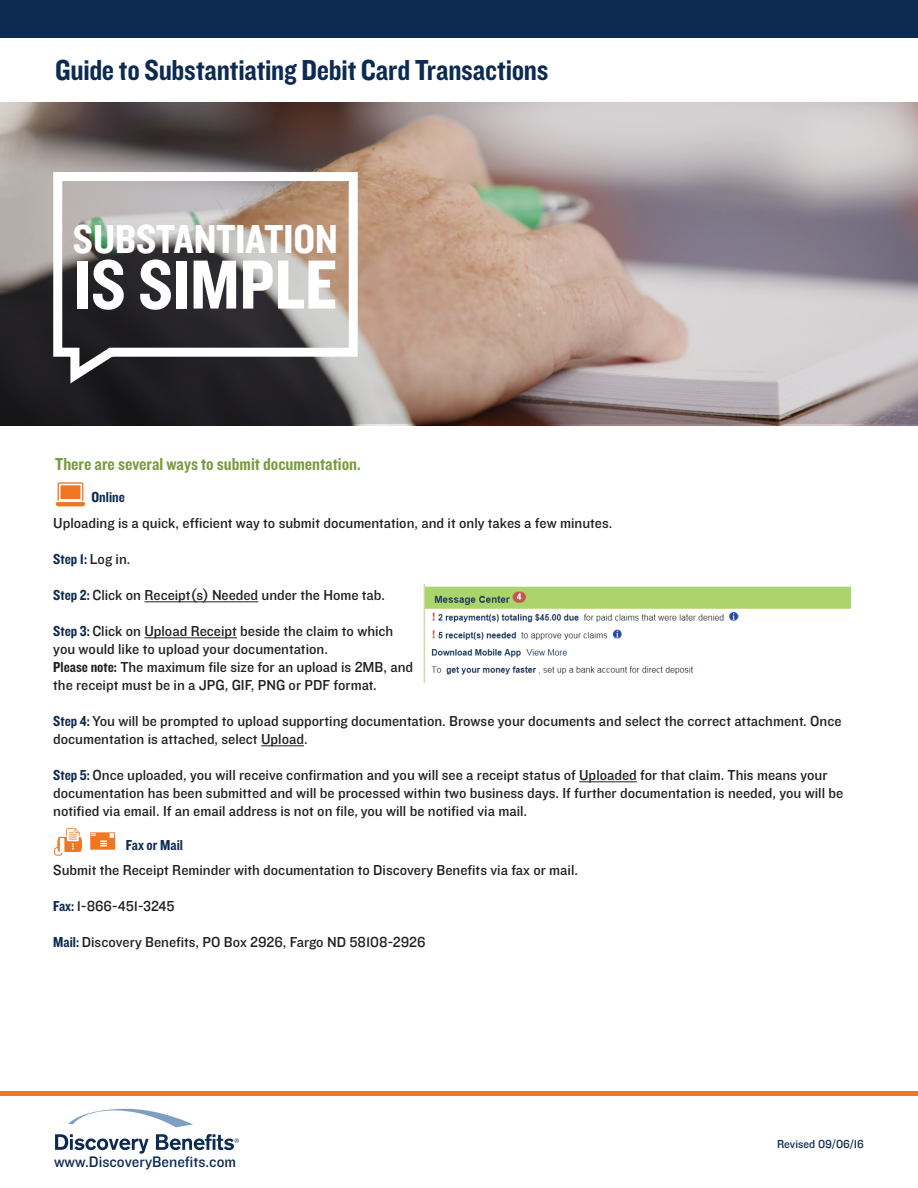
<style>
.page{position:relative;width:918px;height:1188px;background:#fff}
.page>*{position:absolute;margin:0;border:0;box-sizing:border-box;transform-origin:0 0}
.t1{font:72px "Knockout 50 Welterweight";color:#fff}
.t2{font:42px "Knockout 50 Welterweight";color:#fff}
.t3{font:30px "Knockout 50 Welterweight";letter-spacing:-.01em;color:#0d2b51}
.t4{font:18px "Knockout 50 Welterweight";color:#789b3d}
.t5{font:15.9px "Knockout 31 Junior Middlewt";color:#0d2b51}
.t6{font:15px/18px "Knockout 31 Junior Middlewt";color:#231f20}
.t7{font:15px "Knockout 50 Welterweight";color:#0d2b51}
.t8{font:12px "Knockout 31 Junior Middlewt";color:#0d2b51}
.s1{font-family:"Knockout 31 Junior Middlewt";color:#231f20}
.s2{font-family:"Knockout 50 Welterweight";color:#0d2b51}
.s3{font-family:"Knockout 50 Welterweight"}
</style>
<div class="page">
<svg style="left:0;top:102px;width:918px;height:322px;background:#a19390"></svg>
<div style="left:0;top:0;width:918px;height:38px;background:#0d2b51"></div>
<div style="left:0;top:1091px;width:918px;height:5px;background:#f07622"></div>
<svg style="left:55px;top:1134px;width:94px;height:20px"></svg>
<svg style="left:68px;top:1108px;width:125px;height:19px"></svg>
<svg style="left:156px;top:1134px;width:83px;height:16px"></svg>
<svg style="left:49px;top:168px;width:313px;height:224px;background:#827c79"></svg>
<hr style="left:144px;top:601px;width:114px;height:1px;background:#231f20">
<hr style="left:144px;top:637px;width:93px;height:1px;background:#231f20">
<hr style="left:261px;top:745px;width:43px;height:1px;background:#231f20">
<hr style="left:579px;top:781px;width:58px;height:1px;background:#231f20">
<svg style="left:55px;top:482px;width:31px;height:24px"></svg>
<svg style="left:54px;top:828px;width:28px;height:28px"></svg>
<svg style="left:90px;top:832px;width:25px;height:18px"></svg>
<img style="left:424px;top:585px;width:426px;height:98px">
<h3 class="t3" style="left:55px;top:50px;width:495px">Guide to Substantiating Debit Card Transactions</h3>
<h2 class="t2" style="left:73px;top:211px;width:267px">SUBSTANTIATION</h2>
<h1 class="t1" style="left:74px;top:237px;width:265px">IS SIMPLE</h1>
<p class="t4" style="left:55px;top:452px;width:307px">There are several ways to submit documentation.</p>
<p class="t7" style="left:92px;top:487px;width:35px">Online</p>
<p class="t6" style="left:53px;top:514px;width:561px">Uploading is a quick, efficient way to submit documentation, and it only takes a few minutes.</p>
<p class="t7" style="left:53px;top:549px;width:79px">Step 1: <span class="s1">Log in.</span></p>
<p class="t6" style="left:53px;top:586px;width:333px"><span class="s2">Step 2:</span> Click on Receipt(s) Needed under the Home tab.</p>
<p class="t6" style="left:53px;top:622px;width:342px"><span class="s2">Step 3:</span> Click on Upload Receipt beside the claim to which you would like to upload your documentation.</p>
<p class="t6" style="left:53px;top:658px;width:361px"><span class="s3">Please note:</span> The maximum file size for an upload is 2MB, and the receipt must be in a JPG, GIF, PNG or PDF format.</p>
<p class="t6" style="left:53px;top:712px;width:790px"><span class="s2">Step 4:</span> You will be prompted to upload supporting documentation. Browse your documents and select the correct attachment. Once documentation is attached, select Upload.</p>
<p class="t6" style="left:53px;top:766px;width:792px"><span class="s2">Step 5:</span> Once uploaded, you will receive confirmation and you will see a receipt status of Uploaded for that claim. This means your documentation has been submitted and will be processed within two business days. If further documentation is needed, you will be notified via email. If an email address is not on file, you will be notified via mail.</p>
<p class="t7" style="left:126px;top:835px;width:59px">Fax or Mail</p>
<p class="t6" style="left:53px;top:860px;width:526px">Submit the Receipt Reminder with documentation to Discovery Benefits via fax or mail.</p>
<p class="t6" style="left:53px;top:896px;width:123px"><span class="s2">Fax:</span> 1-866-451-3245</p>
<p class="t6" style="left:53px;top:932px;width:374px"><span class="s2">Mail:</span> Discovery Benefits, PO Box 2926, Fargo ND 58108-2926</p>
<p class="t5" style="left:54px;top:1151px;width:184px">www.DiscoveryBenefits.com</p>
<p class="t8" style="left:777px;top:1136px;width:88px">Revised 09/06/16</p>
</div>
